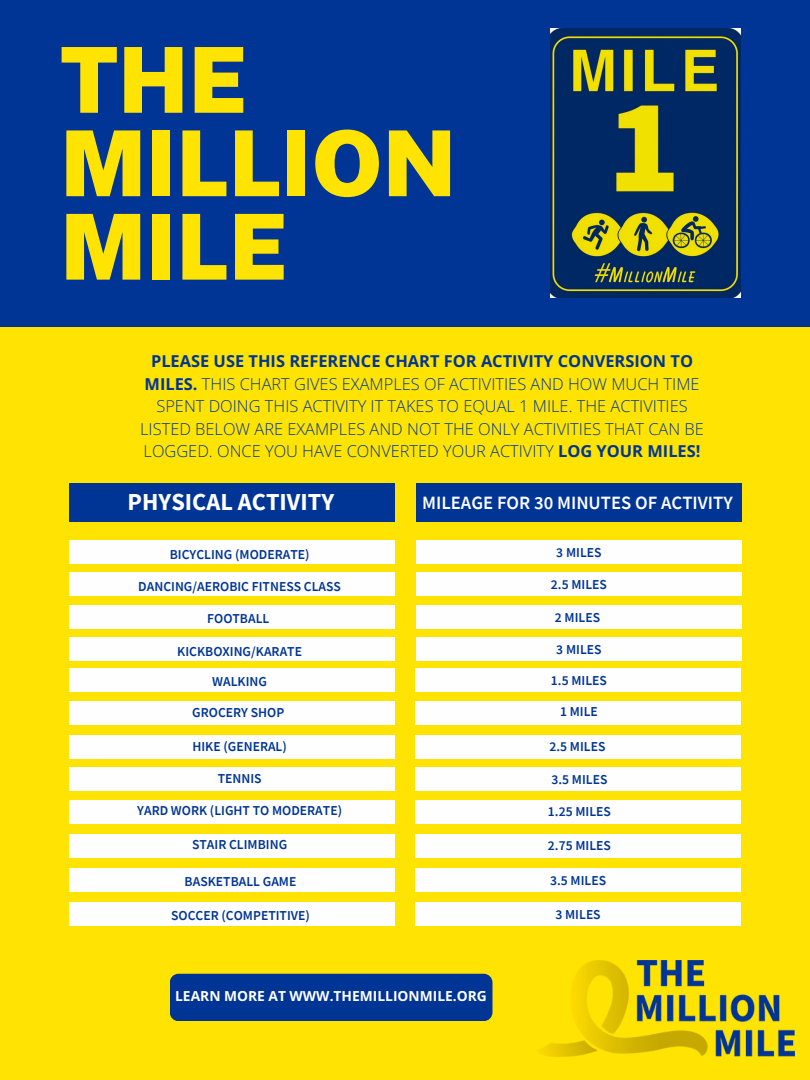
<style>
.page{position:relative;width:810px;height:1080px;background:#ffe303}
.page>*{position:absolute;margin:0;border:0;box-sizing:border-box;transform-origin:0 0}
.t1{font:900 90.94px/83.4px "Public Sans";color:#ffe303}
.t2{font:700 24.38px "Source Sans Pro";color:#fefefe}
.t3{font:600 18.75px "Source Sans Pro";color:#fefefe}
.t4{font:300 16.44px/22.5px "Open Sans";color:#003595;text-align:center}
.t5{font:700 13.81px "Open Sans";color:#fefefe}
.t6{font:600 13.62px "Source Sans Pro";color:#003595}
.s1{font-weight:700}
</style>
<div class="page">
<div style="left:0;top:0;width:810px;height:326px;background:#003595"></div>
<div style="left:170px;top:974px;width:322px;height:47px;background:#003595;border-radius:9px"></div>
<img style="left:541px;top:961px;width:254px;height:96px">
<img style="left:551px;top:29px;width:190px;height:268px">
<div style="left:69px;top:540px;width:326px;height:23px;background:#fefefe"></div>
<div style="left:69px;top:573px;width:326px;height:23px;background:#fefefe"></div>
<div style="left:69px;top:605px;width:326px;height:23px;background:#fefefe"></div>
<div style="left:69px;top:638px;width:326px;height:23px;background:#fefefe"></div>
<div style="left:69px;top:669px;width:326px;height:23px;background:#fefefe"></div>
<div style="left:69px;top:701px;width:326px;height:23px;background:#fefefe"></div>
<div style="left:69px;top:735px;width:326px;height:23px;background:#fefefe"></div>
<div style="left:69px;top:767px;width:326px;height:24px;background:#fefefe"></div>
<div style="left:69px;top:800px;width:326px;height:23px;background:#fefefe"></div>
<div style="left:69px;top:834px;width:326px;height:23px;background:#fefefe"></div>
<div style="left:69px;top:869px;width:326px;height:23px;background:#fefefe"></div>
<div style="left:69px;top:902px;width:326px;height:24px;background:#fefefe"></div>
<div style="left:69px;top:483px;width:326px;height:38px;background:#003595"></div>
<div style="left:415px;top:669px;width:325px;height:23px;background:#fefefe"></div>
<div style="left:415px;top:701px;width:325px;height:23px;background:#fefefe"></div>
<div style="left:415px;top:735px;width:325px;height:23px;background:#fefefe"></div>
<div style="left:415px;top:767px;width:325px;height:24px;background:#fefefe"></div>
<div style="left:415px;top:800px;width:325px;height:23px;background:#fefefe"></div>
<div style="left:415px;top:834px;width:325px;height:23px;background:#fefefe"></div>
<div style="left:415px;top:869px;width:325px;height:23px;background:#fefefe"></div>
<div style="left:415px;top:902px;width:325px;height:24px;background:#fefefe"></div>
<div style="left:416px;top:540px;width:326px;height:23px;background:#fefefe"></div>
<div style="left:416px;top:573px;width:326px;height:23px;background:#fefefe"></div>
<div style="left:416px;top:605px;width:326px;height:23px;background:#fefefe"></div>
<div style="left:416px;top:638px;width:326px;height:23px;background:#fefefe"></div>
<div style="left:416px;top:483px;width:326px;height:38px;background:#003595"></div>
<h2 class="t1" style="left:60px;top:38px;width:397px">THE<br>MILLION<br>MILE</h2>
<p class="t4" style="left:140px;top:350px;width:565px"><span class="s1">PLEASE USE THIS REFERENCE CHART FOR ACTIVITY CONVERSION TO MILES.</span> THIS CHART GIVES EXAMPLES OF ACTIVITIES AND HOW MUCH TIME SPENT DOING THIS ACTIVITY IT TAKES TO EQUAL 1 MILE. THE ACTIVITIES LISTED BELOW ARE EXAMPLES AND NOT THE ONLY ACTIVITIES THAT CAN BE LOGGED. ONCE YOU HAVE CONVERTED YOUR ACTIVITY <span class="s1">LOG YOUR MILES!</span></p>
<p class="t2" style="left:128px;top:486px;width:208px">PHYSICAL ACTIVITY</p>
<p class="t6" style="left:170px;top:545px;width:141px">BICYCLING (MODERATE)</p>
<p class="t6" style="left:138px;top:578px;width:204px">DANCING/AEROBIC FITNESS CLASS</p>
<p class="t6" style="left:207px;top:610px;width:64px">FOOTBALL</p>
<p class="t6" style="left:177px;top:642px;width:126px">KICKBOXING/KARATE</p>
<p class="t6" style="left:212px;top:673px;width:56px">WALKING</p>
<p class="t6" style="left:192px;top:704px;width:94px">GROCERY SHOP</p>
<p class="t6" style="left:192px;top:738px;width:96px">HIKE (GENERAL)</p>
<p class="t6" style="left:218px;top:770px;width:45px">TENNIS</p>
<p class="t6" style="left:137px;top:802px;width:206px">YARD WORK (LIGHT TO MODERATE)</p>
<p class="t6" style="left:192px;top:836px;width:97px">STAIR CLIMBING</p>
<p class="t6" style="left:185px;top:873px;width:113px">BASKETBALL GAME</p>
<p class="t6" style="left:171px;top:907px;width:140px">SOCCER (COMPETITIVE)</p>
<h3 class="t3" style="left:422px;top:490px;width:312px">MILEAGE FOR 30 MINUTES OF ACTIVITY</h3>
<p class="t6" style="left:556px;top:544px;width:47px">3 MILES</p>
<p class="t6" style="left:551px;top:576px;width:58px">2.5 MILES</p>
<p class="t6" style="left:555px;top:608px;width:47px">2 MILES</p>
<p class="t6" style="left:556px;top:641px;width:47px">3 MILES</p>
<p class="t6" style="left:551px;top:671px;width:58px">1.5 MILES</p>
<p class="t6" style="left:560px;top:702px;width:39px">1 MILE</p>
<p class="t6" style="left:550px;top:738px;width:58px">2.5 MILES</p>
<p class="t6" style="left:551px;top:771px;width:58px">3.5 MILES</p>
<p class="t6" style="left:548px;top:802px;width:64px">1.25 MILES</p>
<p class="t6" style="left:548px;top:836px;width:64px">2.75 MILES</p>
<p class="t6" style="left:550px;top:872px;width:58px">3.5 MILES</p>
<p class="t6" style="left:555px;top:905px;width:47px">3 MILES</p>
<h4 class="t5" style="left:175px;top:987px;width:313px">LEARN MORE AT WWW.THEMILLIONMILE.ORG</h4>
</div>
